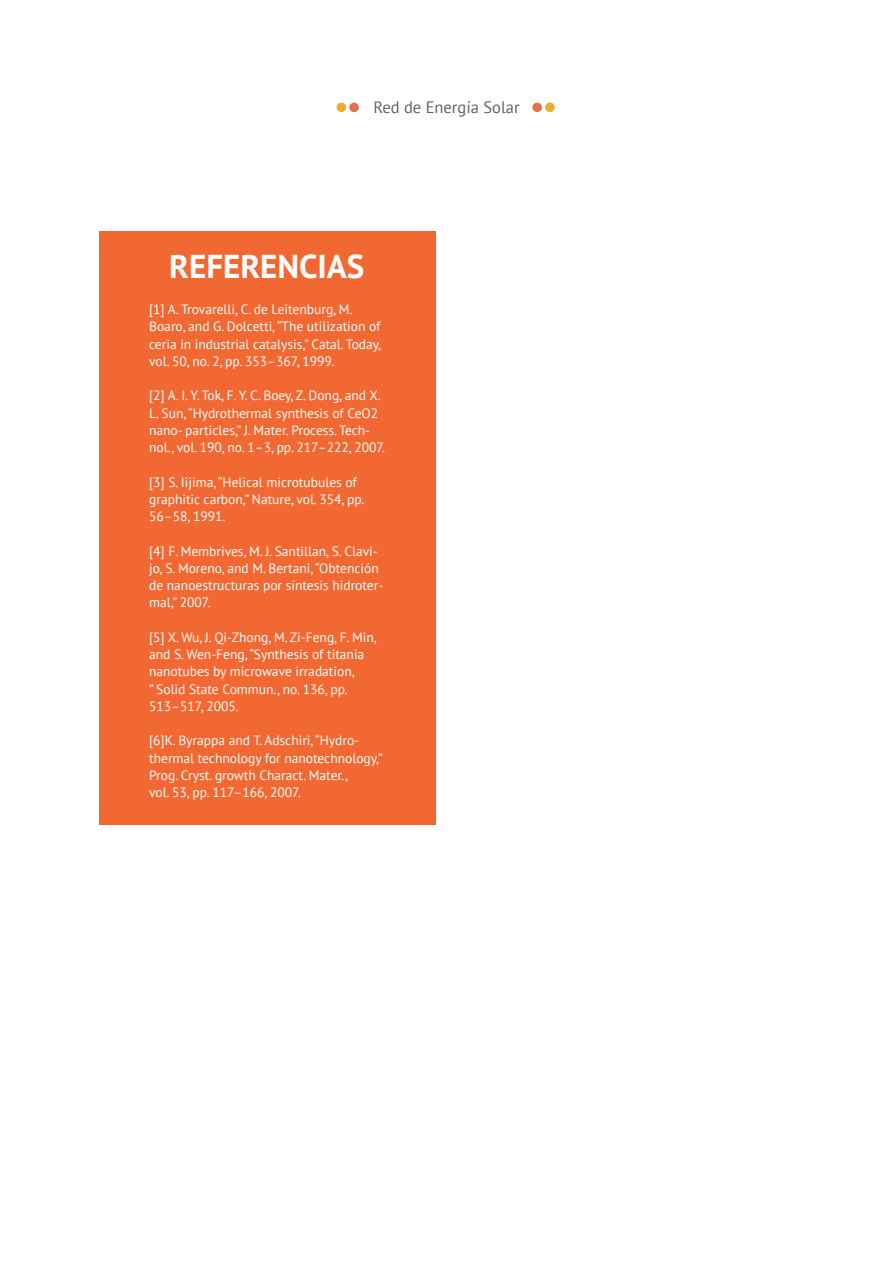
<style>
.page{position:relative;width:893px;height:1263px;background:#fff}
.page>*{position:absolute;margin:0;border:0;box-sizing:border-box;transform-origin:0 0}
.t1{font:700 33px "PT Sans";color:#fff}
.t2{font:16.5px "PT Sans";color:#636262}
.t3{font:13.5px/17.2px "PT Sans";color:#fff}
</style>
<div class="page">
<div style="left:337px;top:103px;width:9px;height:9px;background:#e9b030;border-radius:50%"></div>
<div style="left:545px;top:103px;width:10px;height:9px;background:#e9b030;border-radius:50%"></div>
<div style="left:349px;top:103px;width:10px;height:9px;background:#dc734e;border-radius:50%"></div>
<div style="left:532px;top:103px;width:10px;height:9px;background:#dc734e;border-radius:50%"></div>
<div style="left:99px;top:231px;width:337px;height:593px;background:#f26832"></div>
<p class="t2" style="left:373px;top:96px;width:148px">Red de Energía Solar</p>
<p class="t1" style="left:169px;top:245px;width:197px">REFERENCIAS</p>
<p class="t3" style="left:149px;top:300px;width:234px">[1] A. Trovarelli, C. de Leitenburg, M.<br>Boaro, and G. Dolcetti, “The utilization of ceria in industrial catalysis,” Catal. Today, vol. 50, no. 2, pp. 353–367, 1999.</p>
<p class="t3" style="left:149px;top:387px;width:237px">[2] A. I. Y. Tok, F. Y. C. Boey, Z. Dong, and X.<br>L. Sun, “Hydrothermal synthesis of CeO2 nano- particles,” J. Mater. Process. Tech&shy;nol., vol. 190, no. 1–3, pp. 217–222, 2007.</p>
<p class="t3" style="left:149px;top:473px;width:217px">[3] S. Iijima, “Helical microtubules of graphitic carbon,” Nature, vol. 354, pp.<br>56–58, 1991.</p>
<p class="t3" style="left:149px;top:542px;width:236px">[4] F. Membrives, M. J. Santillan, S. Clavi&shy;jo, S. Moreno, and M. Bertani, “Obtención de nanoestructuras por síntesis hidroter&shy;mal,” 2007.</p>
<p class="t3" style="left:149px;top:628px;width:229px">[5] X. Wu, J. Qi-Zhong, M. Zi-Feng, F. Min, and S. Wen-Feng, “Synthesis of titania nanotubes by microwave irradation,</p>
<p class="t3" style="left:149px;top:680px;width:200px">” Solid State Commun., no. 136, pp.<br>513–517, 2005.</p>
<p class="t3" style="left:149px;top:732px;width:235px">[6]K. Byrappa and T. Adschiri, “Hydro&shy;thermal technology for nanotechnology,”<br>Prog. Cryst. growth Charact. Mater.,</p>
<p class="t3" style="left:149px;top:783px;width:153px">vol. 53, pp. 117–166, 2007.</p>
</div>
